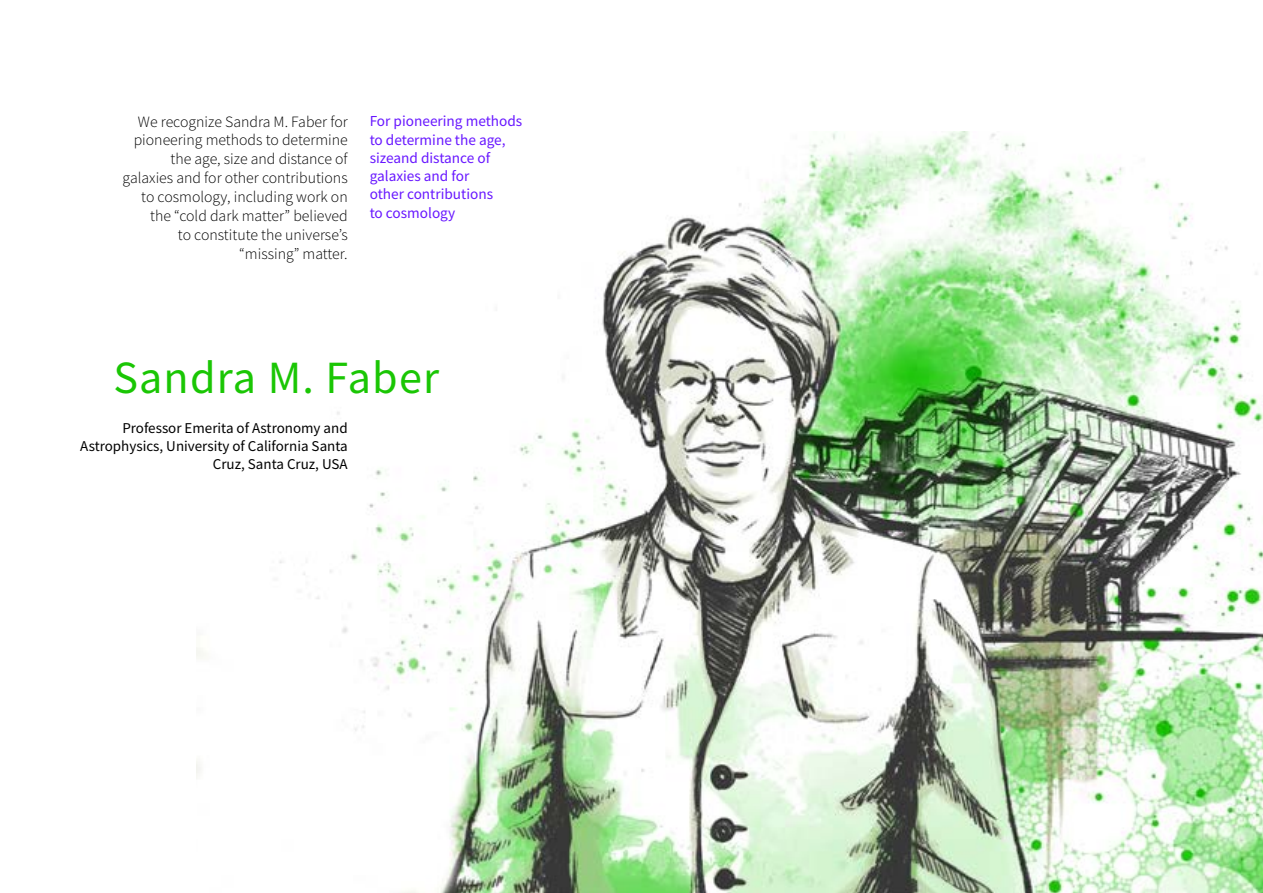
<style>
.page{position:relative;width:1263px;height:893px;background:#fff}
.page>*{position:absolute;margin:0;border:0;box-sizing:border-box;transform-origin:0 0}
.t1{font:46.2px "Source Sans Pro";letter-spacing:.025em;color:#1ac604}
.t2{font:300 15.75px/18.9px "Source Sans Pro";color:#000;text-align:right}
.t3{font:15.3px/18.3px "Source Sans Pro";color:#6817ff}
.t4{font:15px/18px "Source Sans Pro";color:#000;text-align:right}
</style>
<div class="page">
<img style="left:196px;top:132px;width:1067px;height:761px">
<p class="t2" style="left:123px;top:112px;width:227px">We recognize Sandra M. Faber for pioneering methods to determine the age, size and distance of galaxies and for other contributions to cosmology, including work on the “cold dark matter” believed<br>to constitute the universe’s “missing” matter.</p>
<p class="t3" style="left:370px;top:112px;width:154px">For pioneering methods to determine the age, sizeand distance of galaxies and for<br>other contributions<br>to cosmology</p>
<h1 class="t1" style="left:113px;top:348px;width:327px">Sandra M. Faber</h1>
<p class="t4" style="left:80px;top:419px;width:269px">Professor Emerita of Astronomy and<br>Astrophysics, University of California Santa<br>Cruz, Santa Cruz, USA</p>
</div>
